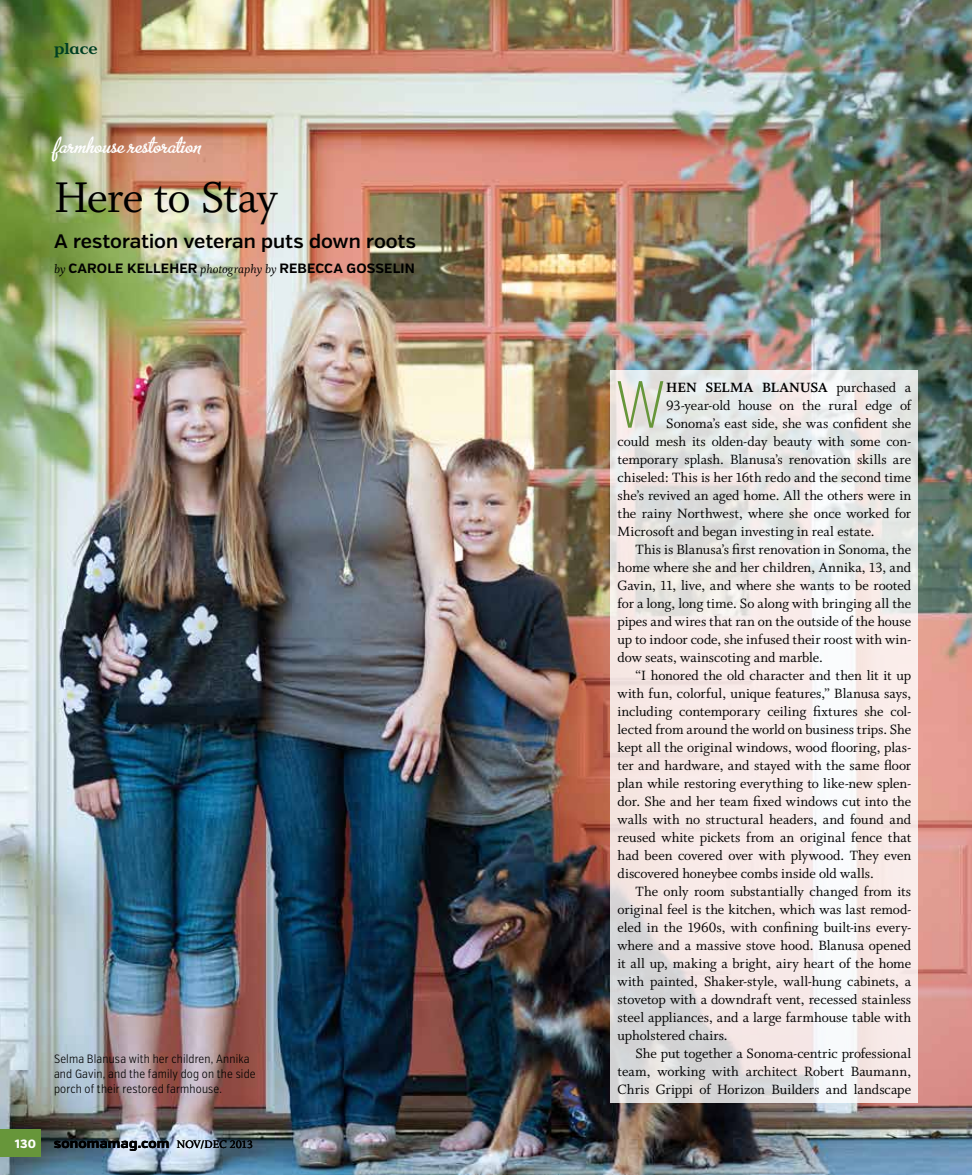
<style>
.page{position:relative;width:972px;height:1175px;background:#fff}
.page>*{position:absolute;margin:0;border:0;box-sizing:border-box;transform-origin:0 0}
.t1{font:200 66.45px "Verb Ex Cond";color:#67963a}
.t2{font:48px "Whitman Roman LF";letter-spacing:-.025em;color:#000}
.t3{font:25.5px "Metro Script";color:#fff}
.t4{font:600 19.5px "Verb";letter-spacing:-.005em;color:#000}
.t5{font:500 16.5px "Appleyard";color:#004023}
.t6{font:15px "Whitman Roman LF";letter-spacing:-.005em;color:#000}
.t7{font:15px "Whitman Bold LF";color:#000}
.t8{font:700 13.5px "Verb";letter-spacing:.015em;color:#000}
.t9{font:300 12px/15px "Verb Ex Cond";letter-spacing:.015em;color:#000}
.t10{font:800 12px "Verb";color:#fff}
.s1{font-family:"Whitman Italic LF";font-weight:400}
.s2{font-family:"Whitman Roman LF";font-weight:400;font-size:12px}
.s3{font-family:"Whitman Roman LF"}
</style>
<div class="page">
<img style="left:0;top:0;width:972px;height:1174px">
<svg style="left:611px;top:370px;width:307px;height:732px;fill:#f6eae7"></svg>
<div style="left:0;top:1129px;width:40px;height:27px;background:#67963a"></div>
<p class="t5" style="left:54px;top:39px;width:45px">place</p>
<h3 class="t3" style="left:54px;top:132px;width:148px">farmhouse restoration</h3>
<h2 class="t2" style="left:54px;top:171px;width:225px">Here to Stay</h2>
<h3 class="t4" style="left:54px;top:229px;width:364px">A restoration veteran puts down roots</h3>
<p class="t8" style="left:54px;top:260px;width:362px"><span class="s1">by</span> CAROLE KELLEHER <span class="s1">photography by</span> REBECCA GOSSELIN</p>
<p class="t9" style="left:54px;top:1051px;width:203px">Selma Blanusa with her children, Annika and Gavin, and the family dog on the side porch of their restored farmhouse.</p>
<p class="t10" style="left:15px;top:1136px;width:23px">130</p>
<p class="t8" style="left:54px;top:1135px;width:200px">sonomamag.com <span class="s2">NOV/DEC 2013</span></p>
<h1 class="t1" style="left:615px;top:366px;width:53px">W</h1>
<p class="t7" style="left:666px;top:379px;width:246px">HEN SELMA BLANUSA <span class="s3">purchased a</span></p>
<p class="t6" style="left:666px;top:397px;width:246px">93-year-old house on the rural edge of</p>
<p class="t6" style="left:666px;top:415px;width:247px">Sonoma’s east side, she was confident she</p>
<p class="t6" style="left:618px;top:433px;width:295px">could mesh its olden-day beauty with some con-</p>
<p class="t6" style="left:618px;top:451px;width:295px">temporary splash. Blanusa’s renovation skills are</p>
<p class="t6" style="left:618px;top:469px;width:295px">chiseled: This is her 16th redo and the second time</p>
<p class="t6" style="left:618px;top:487px;width:295px">she’s revived an aged home. All the others were in</p>
<p class="t6" style="left:618px;top:505px;width:295px">the rainy Northwest, where she once worked for</p>
<p class="t6" style="left:618px;top:523px;width:259px">Microsoft and began investing in real estate.</p>
<p class="t6" style="left:636px;top:541px;width:277px">This is Blanusa’s first renovation in Sonoma, the</p>
<p class="t6" style="left:618px;top:559px;width:295px">home where she and her children, Annika, 13, and</p>
<p class="t6" style="left:618px;top:577px;width:295px">Gavin, 11, live, and where she wants to be rooted</p>
<p class="t6" style="left:618px;top:595px;width:295px">for a long, long time. So along with bringing all the</p>
<p class="t6" style="left:618px;top:613px;width:295px">pipes and wires that ran on the outside of the house</p>
<p class="t6" style="left:618px;top:631px;width:295px">up to indoor code, she infused their roost with win-</p>
<p class="t6" style="left:618px;top:649px;width:207px">dow seats, wainscoting and marble.</p>
<p class="t6" style="left:636px;top:667px;width:277px">“I honored the old character and then lit it up</p>
<p class="t6" style="left:618px;top:685px;width:295px">with fun, colorful, unique features,” Blanusa says,</p>
<p class="t6" style="left:618px;top:703px;width:295px">including contemporary ceiling fixtures she col-</p>
<p class="t6" style="left:618px;top:721px;width:295px">lected from around the world on business trips. She</p>
<p class="t6" style="left:618px;top:739px;width:295px">kept all the original windows, wood flooring, plas-</p>
<p class="t6" style="left:618px;top:757px;width:295px">ter and hardware, and stayed with the same floor</p>
<p class="t6" style="left:618px;top:775px;width:295px">plan while restoring everything to like-new splen-</p>
<p class="t6" style="left:618px;top:793px;width:295px">dor. She and her team fixed windows cut into the</p>
<p class="t6" style="left:618px;top:811px;width:295px">walls with no structural headers, and found and</p>
<p class="t6" style="left:618px;top:829px;width:295px">reused white pickets from an original fence that</p>
<p class="t6" style="left:618px;top:847px;width:295px">had been covered over with plywood. They even</p>
<p class="t6" style="left:618px;top:865px;width:258px">discovered honeybee combs inside old walls.</p>
<p class="t6" style="left:636px;top:883px;width:277px">The only room substantially changed from its</p>
<p class="t6" style="left:618px;top:901px;width:295px">original feel is the kitchen, which was last remod-</p>
<p class="t6" style="left:618px;top:919px;width:295px">eled in the 1960s, with confining built-ins every-</p>
<p class="t6" style="left:618px;top:937px;width:295px">where and a massive stove hood. Blanusa opened</p>
<p class="t6" style="left:618px;top:955px;width:295px">it all up, making a bright, airy heart of the home</p>
<p class="t6" style="left:618px;top:973px;width:295px">with painted, Shaker-style, wall-hung cabinets, a</p>
<p class="t6" style="left:618px;top:991px;width:295px">stovetop with a downdraft vent, recessed stainless</p>
<p class="t6" style="left:618px;top:1009px;width:295px">steel appliances, and a large farmhouse table with</p>
<p class="t6" style="left:618px;top:1027px;width:112px">upholstered chairs.</p>
<p class="t6" style="left:636px;top:1045px;width:277px">She put together a Sonoma-centric professional</p>
<p class="t6" style="left:618px;top:1063px;width:295px">team, working with architect Robert Baumann,</p>
<p class="t6" style="left:618px;top:1081px;width:295px">Chris Grippi of Horizon Builders and landscape</p>
</div>
